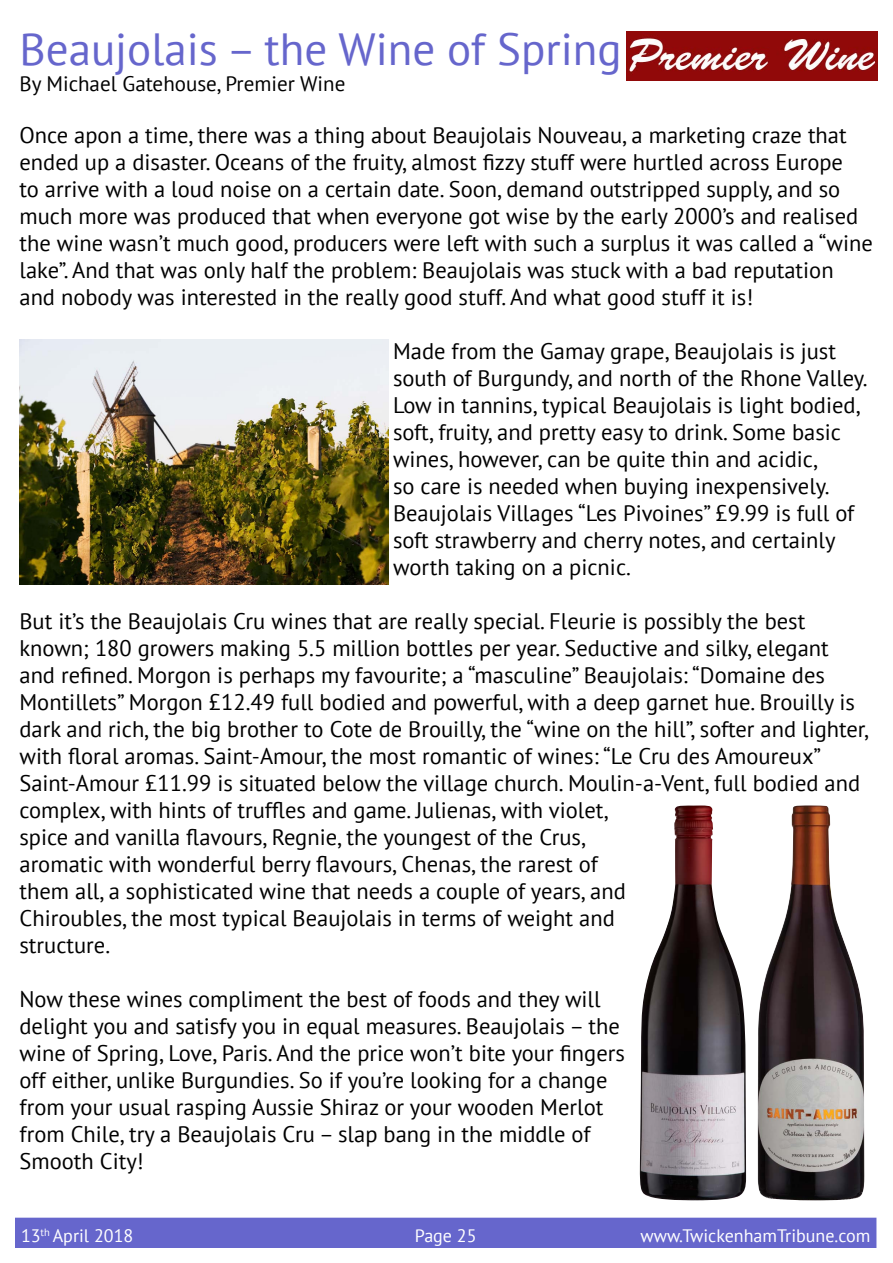
<style>
.page{position:relative;width:893px;height:1263px;background:#fff}
.page>*{position:absolute;margin:0;border:0;box-sizing:border-box;transform-origin:0 0}
.t1{font:45px "PT Sans";color:#66c}
.t2{font:22.5px/27px "PT Sans";color:#000}
.t3{font:21px "PT Sans";color:#000}
.t4{font:18px "PT Sans";color:#fff}
</style>
<div class="page">
<img style="left:626px;top:32px;width:252px;height:49px">
<img style="left:20px;top:339px;width:368px;height:246px">
<img style="left:639px;top:805px;width:107px;height:395px">
<img style="left:757px;top:806px;width:107px;height:394px">
<div style="left:15px;top:1218px;width:861px;height:30px;background:#66c"></div>
<h1 class="t1" style="left:20px;top:21px;width:603px">Beaujolais – the Wine of Spring</h1>
<p class="t3" style="left:20px;top:70px;width:327px">By Michael Gatehouse, Premier Wine</p>
<p class="t2" style="left:20px;top:121px;width:854px">Once apon a time, there was a thing about Beaujolais Nouveau, a marketing craze that ended up a disaster. Oceans of the fruity, almost fizzy stuff were hurtled across Europe<br>to arrive with a loud noise on a certain date. Soon, demand outstripped supply, and so much more was produced that when everyone got wise by the early 2000’s and realised the wine wasn’t much good, producers were left with such a surplus it was called a “wine lake”. And that was only half the problem: Beaujolais was stuck with a bad reputation and nobody was interested in the really good stuff. And what good stuff it is!</p>
<p class="t2" style="left:393px;top:337px;width:476px">Made from the Gamay grape, Beaujolais is just south of Burgundy, and north of the Rhone Valley.<br>Low in tannins, typical Beaujolais is light bodied, soft, fruity, and pretty easy to drink. Some basic wines, however, can be quite thin and acidic,<br>so care is needed when buying inexpensively.<br>Beaujolais Villages “Les Pivoines” £9.99 is full of soft strawberry and cherry notes, and certainly worth taking on a picnic.</p>
<p class="t2" style="left:20px;top:607px;width:851px">But it’s the Beaujolais Cru wines that are really special. Fleurie is possibly the best known; 180 growers making 5.5 million bottles per year. Seductive and silky, elegant and refined. Morgon is perhaps my favourite; a “masculine” Beaujolais: “Domaine des Montillets” Morgon £12.49 full bodied and powerful, with a deep garnet hue. Brouilly is dark and rich, the big brother to Cote de Brouilly, the “wine on the hill”, softer and lighter, with floral aromas. Saint-Amour, the most romantic of wines: “Le Cru des Amoureux” Saint-Amour £11.99 is situated below the village church. Moulin-a-Vent, full bodied and complex, with hints of truffles and game. Julienas, with violet,<br>spice and vanilla flavours, Regnie, the youngest of the Crus,<br>aromatic with wonderful berry flavours, Chenas, the rarest of<br>them all, a sophisticated wine that needs a couple of years, and<br>Chiroubles, the most typical Beaujolais in terms of weight and<br>structure.</p>
<p class="t2" style="left:20px;top:985px;width:607px">Now these wines compliment the best of foods and they will delight you and satisfy you in equal measures. Beaujolais – the wine of Spring, Love, Paris. And the price won’t bite your fingers off either, unlike Burgundies. So if you’re looking for a change from your usual rasping Aussie Shiraz or your wooden Merlot from Chile, try a Beaujolais Cru – slap bang in the middle of Smooth City!</p>
<p class="t4" style="left:21px;top:1224px;width:114px">13<sup>th</sup> April 2018</p>
<p class="t4" style="left:415px;top:1224px;width:63px">Page 25</p>
<p class="t4" style="left:640px;top:1224px;width:231px">www.TwickenhamTribune.com</p>
</div>
